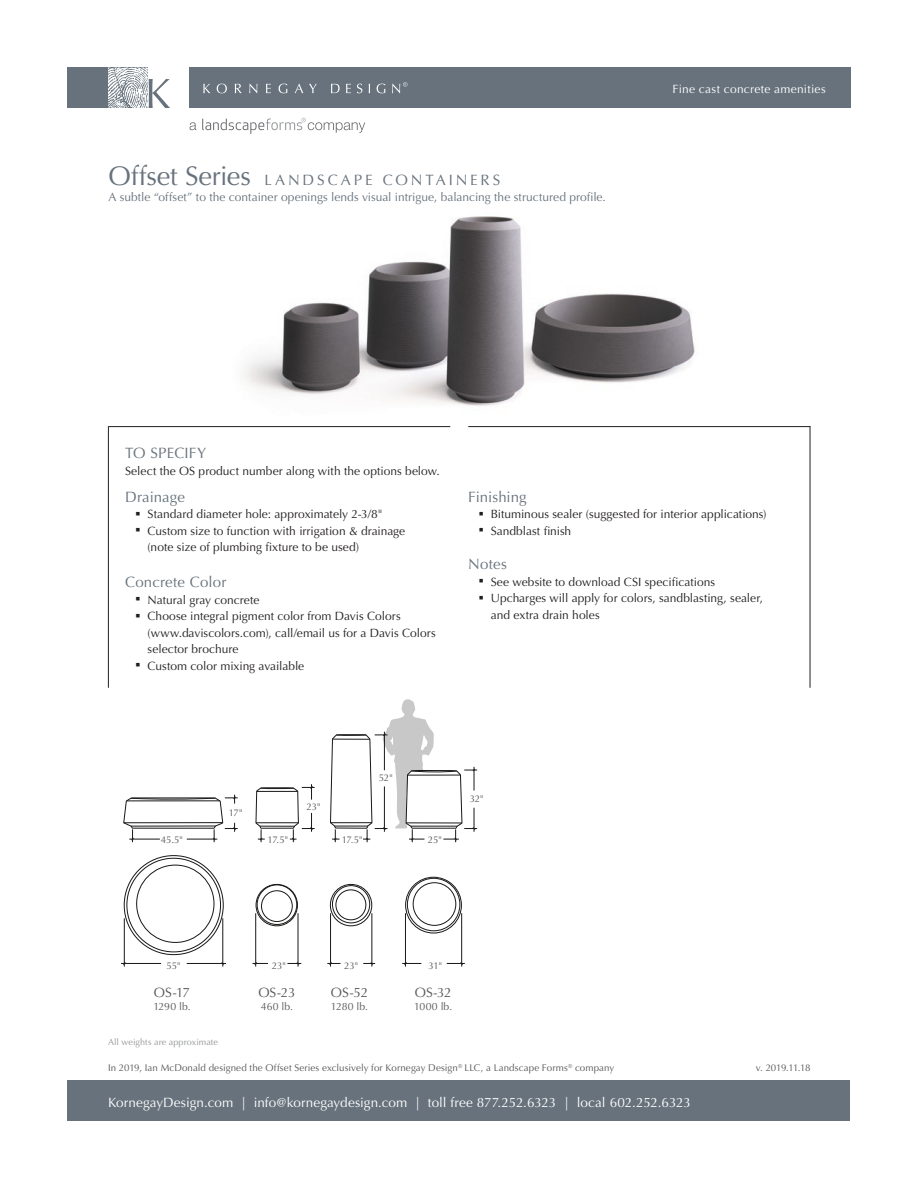
<style>
.page{position:relative;width:918px;height:1188px;background:#fff}
.page>*{position:absolute;margin:0;border:0;box-sizing:border-box;transform-origin:0 0}
.t1{font:15px "Optima";letter-spacing:.015em;color:#67727c}
.t2{font:15px "Optima";letter-spacing:.19em;color:#67727c}
.t3{font:13.5px "Optima";color:#fff}
.t4{font:13.5px "Optima";letter-spacing:-.01em;color:#57585a}
.t5{font:12px/16.5px "Optima";color:#231f20}
.t6{font:12px "Optima";letter-spacing:.005em;color:#67727c}
.t7{font:12px "Optima";letter-spacing:.025em;color:#fff}
.t8{font:10.5px "Optima";color:#57585a}
.t9{font:9.75px "Optima";letter-spacing:.005em;color:#57585a}
.t10{font:9px "Optima";letter-spacing:.005em;color:#939598}
.s1{font-size:27px}
</style>
<div class="page">
<img style="left:244px;top:216px;width:451px;height:190px">
<div style="left:189px;top:68px;width:661px;height:40px;background:#67727c"></div>
<div style="left:68px;top:68px;width:80px;height:40px;background:#67727c"></div>
<div style="left:68px;top:1080px;width:782px;height:40px;background:#67727c"></div>
<hr style="left:108px;top:426px;width:342px;height:1px;background:#231f20">
<hr style="left:108px;top:426px;width:1px;height:262px;background:#231f20">
<hr style="left:810px;top:426px;width:1px;height:262px;background:#231f20">
<hr style="left:468px;top:426px;width:342px;height:1px;background:#231f20">
<hr style="left:461px;top:913px;width:1px;height:54px;background:#191817">
<svg style="left:447px;top:962px;width:18px;height:3px"></svg>
<hr style="left:405px;top:913px;width:1px;height:54px;background:#191817">
<svg style="left:402px;top:962px;width:19px;height:3px"></svg>
<hr style="left:372px;top:913px;width:1px;height:54px;background:#191817">
<svg style="left:363px;top:962px;width:12px;height:3px"></svg>
<hr style="left:330px;top:913px;width:1px;height:54px;background:#191817">
<svg style="left:327px;top:962px;width:14px;height:3px"></svg>
<hr style="left:298px;top:913px;width:1px;height:54px;background:#191817">
<svg style="left:287px;top:962px;width:14px;height:3px"></svg>
<hr style="left:255px;top:913px;width:1px;height:54px;background:#191817">
<svg style="left:252px;top:962px;width:16px;height:3px"></svg>
<hr style="left:223px;top:918px;width:1px;height:49px;background:#191817">
<hr style="left:187px;top:963px;width:39px;height:1px;background:#191817">
<hr style="left:124px;top:918px;width:1px;height:49px;background:#191817">
<hr style="left:121px;top:963px;width:40px;height:1px;background:#191817">
<svg style="left:330px;top:699px;width:147px;height:143px"></svg>
<hr style="left:331px;top:822px;width:41px;height:1px;background:#191817">
<svg style="left:256px;top:784px;width:59px;height:59px"></svg>
<hr style="left:256px;top:823px;width:42px;height:1px;background:#191817">
<hr style="left:260px;top:826px;width:34px;height:1px;background:#191817">
<svg style="left:124px;top:795px;width:114px;height:47px"></svg>
<hr style="left:127px;top:801px;width:93px;height:1px;background:#191817">
<hr style="left:124px;top:822px;width:99px;height:1px;background:#191817">
<hr style="left:131px;top:826px;width:85px;height:1px;background:#191817">
<div style="left:413px;top:883px;width:43px;height:42px;border:1px solid #191817;border-radius:50%"></div>
<div style="left:407px;top:878px;width:53px;height:53px;border:1px solid #191817;border-radius:50%"></div>
<div style="left:406px;top:877px;width:56px;height:56px;border:1px solid #191817;border-radius:50%"></div>
<div style="left:336px;top:890px;width:30px;height:30px;border:1px solid #191817;border-radius:50%"></div>
<div style="left:332px;top:886px;width:38px;height:37px;border:1px solid #191817;border-radius:50%"></div>
<div style="left:330px;top:884px;width:42px;height:42px;border:1px solid #191817;border-radius:50%"></div>
<div style="left:261px;top:891px;width:31px;height:31px;border:1px solid #191817;border-radius:50%"></div>
<div style="left:257px;top:885px;width:40px;height:40px;border:1px solid #191817;border-radius:50%"></div>
<div style="left:256px;top:884px;width:42px;height:42px;border:1px solid #191817;border-radius:50%"></div>
<div style="left:137px;top:865px;width:77px;height:78px;border:1px solid #191817;border-radius:50%"></div>
<svg style="left:108px;top:68px;width:62px;height:40px"></svg>
<svg style="left:203px;top:84px;width:7px;height:9px"></svg>
<svg style="left:217px;top:84px;width:10px;height:9px"></svg>
<svg style="left:235px;top:84px;width:7px;height:9px"></svg>
<svg style="left:249px;top:84px;width:8px;height:9px"></svg>
<svg style="left:266px;top:84px;width:5px;height:9px"></svg>
<svg style="left:279px;top:84px;width:8px;height:9px"></svg>
<svg style="left:295px;top:84px;width:8px;height:9px"></svg>
<svg style="left:309px;top:84px;width:8px;height:9px"></svg>
<svg style="left:331px;top:84px;width:9px;height:9px"></svg>
<svg style="left:346px;top:84px;width:5px;height:9px"></svg>
<svg style="left:357px;top:84px;width:5px;height:9px"></svg>
<svg style="left:377px;top:84px;width:8px;height:9px"></svg>
<svg style="left:392px;top:82px;width:16px;height:11px"></svg>
<svg style="left:190px;top:122px;width:6px;height:8px"></svg>
<svg style="left:202px;top:118px;width:163px;height:16px"></svg>
<p class="t2" style="left:108px;top:171px;width:393px"><span class="s1">Offset Series</span> LANDSCAPE CONTAINERS</p>
<p class="t6" style="left:108px;top:190px;width:499px">A subtle “offset” to the container openings lends visual intrigue, balancing the structured profile.</p>
<p class="t7" style="left:673px;top:82px;width:155px">Fine cast concrete amenities</p>
<p class="t1" style="left:125px;top:444px;width:83px">TO SPECIFY</p>
<p class="t5" style="left:125px;top:463px;width:316px">Select the OS product number along with the options below.</p>
<p class="t1" style="left:125px;top:488px;width:61px">Drainage</p>
<p class="t5" style="left:136px;top:506px;width:248px">○ Standard diameter hole: approximately 2-3/8"</p>
<p class="t5" style="left:148px;top:523px;width:259px;text-indent:-12px">○ Custom size to function with irrigation &amp; drainage (note size of plumbing fixture to be used)</p>
<p class="t1" style="left:125px;top:574px;width:103px">Concrete Color</p>
<p class="t5" style="left:136px;top:592px;width:125px">○ Natural gray concrete</p>
<p class="t5" style="left:148px;top:608px;width:290px;text-indent:-12px">○ Choose integral pigment color from Davis Colors (www.daviscolors.com), call/email us for a Davis Colors selector brochure</p>
<p class="t5" style="left:136px;top:658px;width:170px">○ Custom color mixing available</p>
<p class="t1" style="left:468px;top:488px;width:60px">Finishing</p>
<p class="t5" style="left:479px;top:506px;width:289px">○ Bituminous sealer (suggested for interior applications)</p>
<p class="t5" style="left:479px;top:523px;width:94px">○ Sandblast finish</p>
<p class="t1" style="left:468px;top:556px;width:40px">Notes</p>
<p class="t5" style="left:479px;top:574px;width:238px">○ See website to download CSI specifications</p>
<p class="t5" style="left:491px;top:590px;width:274px;text-indent:-12px">○ Upcharges will apply for colors, sandblasting, sealer, and extra drain holes</p>
<p class="t9" style="left:229px;top:807px;width:15px">17"</p>
<p class="t9" style="left:307px;top:801px;width:15px">23"</p>
<p class="t9" style="left:379px;top:772px;width:15px">52"</p>
<p class="t9" style="left:161px;top:834px;width:23px">45.5"</p>
<p class="t9" style="left:268px;top:834px;width:22px">17.5"</p>
<p class="t9" style="left:342px;top:834px;width:22px">17.5"</p>
<p class="t9" style="left:428px;top:834px;width:15px">25"</p>
<p class="t9" style="left:470px;top:793px;width:15px">32"</p>
<p class="t9" style="left:167px;top:960px;width:15px">55"</p>
<p class="t4" style="left:154px;top:985px;width:38px">OS-17</p>
<p class="t8" style="left:153px;top:1000px;width:39px">1290 lb.</p>
<p class="t9" style="left:272px;top:960px;width:15px">23"</p>
<p class="t9" style="left:344px;top:960px;width:15px">23"</p>
<p class="t9" style="left:429px;top:960px;width:15px">31"</p>
<p class="t4" style="left:258px;top:985px;width:39px">OS-23</p>
<p class="t8" style="left:261px;top:1000px;width:34px">460 lb.</p>
<p class="t4" style="left:331px;top:985px;width:39px">OS-52</p>
<p class="t8" style="left:331px;top:1000px;width:39px">1280 lb.</p>
<p class="t4" style="left:415px;top:985px;width:38px">OS-32</p>
<p class="t8" style="left:414px;top:1000px;width:40px">1000 lb.</p>
<p class="t10" style="left:108px;top:1037px;width:112px">All weights are approximate</p>
<p class="t9" style="left:108px;top:1062px;width:508px">In 2019, Ian McDonald designed the Offset Series exclusively for Kornegay Design<sup>®</sup> LLC, a Landscape Forms<sup>®</sup> company</p>
<p class="t3" style="left:108px;top:1095px;width:584px">KornegayDesign.com | info@kornegaydesign.com | toll free 877.252.6323 | local 602.252.6323</p>
<p class="t9" style="left:756px;top:1062px;width:56px">v. 2019.11.18</p>
</div>
